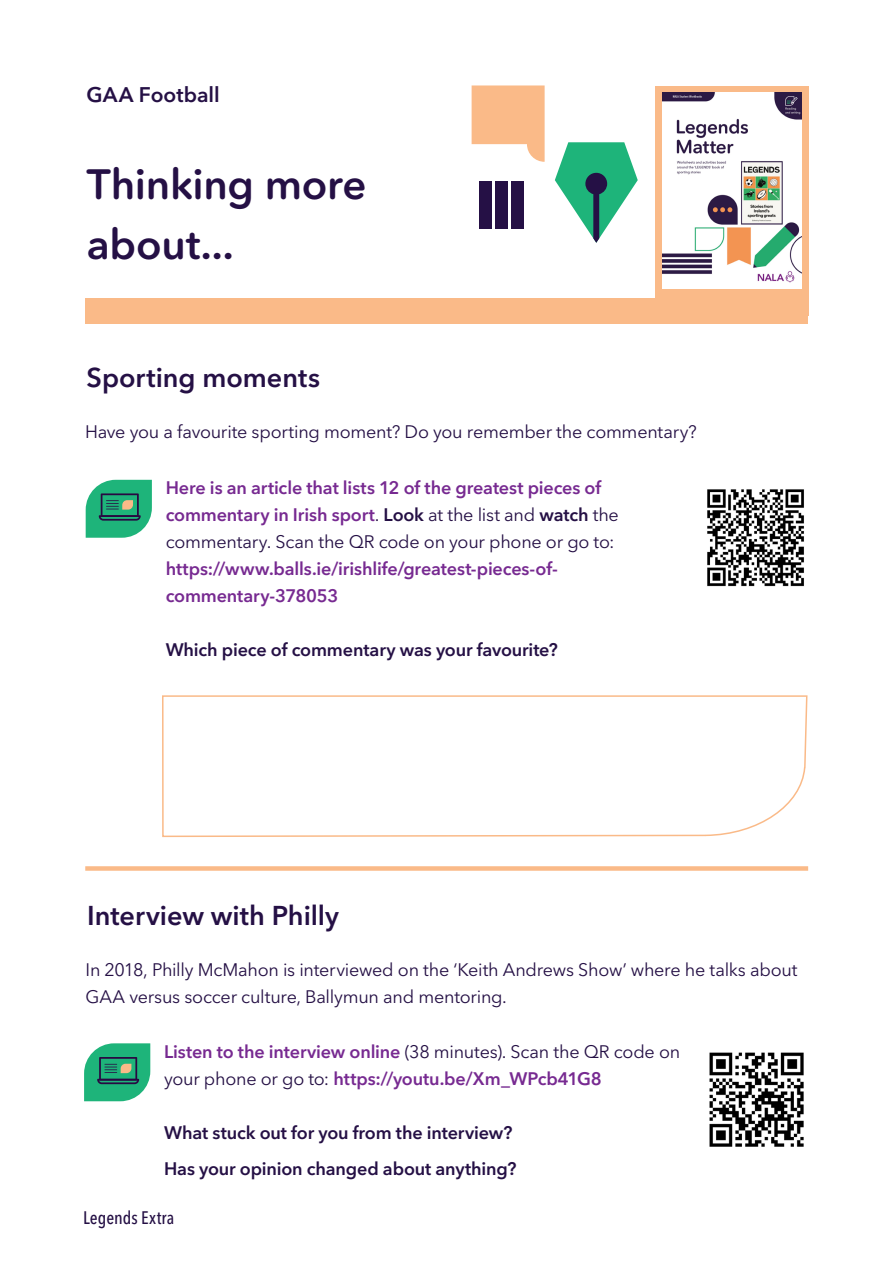
<style>
.page{position:relative;width:893px;height:1263px;background:#fff}
.page>*{position:absolute;margin:0;border:0;box-sizing:border-box;transform-origin:0 0}
.Heading_Purple{font:600 42px/60px "Avenir Next Rounded Pro";letter-spacing:-.005em;color:#251045}
.Body{font:600 27px "Avenir Next LT Pro";color:#251045}
.Body-2{font:600 21px "Avenir Next LT Pro";color:#251045}
.Body-3{font:600 18px/27px "Avenir Next LT Pro";letter-spacing:-.01em;color:#772a91}
.Body-4{font:18px/27px "Avenir Next LT Pro";letter-spacing:-.015em;color:#251045}
.Body-5{font:600 18px "Avenir Next LT Pro";letter-spacing:-.01em;color:#251045}
.t1{font:500 condensed 18px "Avenir Next LT Pro";color:#251045}
.s1{font-weight:400;color:#251045}
.s2{color:#251045}
</style>
<div class="page">
<div style="left:655px;top:86px;width:153px;height:229px;background:#faba88"></div>
<svg style="left:472px;top:85px;width:73px;height:77px"></svg>
<svg style="left:555px;top:142px;width:83px;height:101px"></svg>
<div style="left:480px;top:182px;width:12px;height:47px;background:#251045"></div>
<div style="left:496px;top:182px;width:12px;height:47px;background:#251045"></div>
<div style="left:511px;top:182px;width:12px;height:47px;background:#251045"></div>
<img style="left:663px;top:92px;width:139px;height:197px">
<div style="left:85px;top:298px;width:723px;height:26px;background:#faba88"></div>
<svg style="left:86px;top:480px;width:66px;height:58px;background:#3bad83"></svg>
<svg style="left:84px;top:1043px;width:66px;height:58px;background:#3bac83"></svg>
<svg style="left:162px;top:695px;width:646px;height:143px"></svg>
<div style="left:85px;top:866px;width:723px;height:5px;background:#faba88"></div>
<img style="left:707px;top:489px;width:97px;height:98px">
<img style="left:709px;top:1052px;width:95px;height:95px">
<p class="Body-2" style="left:87px;top:82px;width:135px">GAA Football</p>
<p class="Heading_Purple" style="left:87px;top:154px;width:281px">Thinking more about...</p>
<p class="Body" style="left:87px;top:361px;width:235px">Sporting moments</p>
<p class="Body-4" style="left:85px;top:418px;width:613px">Have you a favourite sporting moment? Do you remember the commentary?</p>
<p class="Body-3" style="left:166px;top:475px;width:455px">Here is an article that lists 12 of the greatest pieces of commentary in Irish sport<span class="s1">.</span> <span class="s2">Look</span> <span class="s1">at the list and</span> <span class="s2">watch</span> <span class="s1">the commentary. Scan the QR code on your phone or go to:</span></p>
<p class="Body-3" style="left:166px;top:556px;width:394px">https://www.balls.ie/irishlife/greatest-pieces-of&shy;commentary-378053</p>
<p class="Body-5" style="left:166px;top:639px;width:394px">Which piece of commentary was your favourite?</p>
<p class="Body" style="left:87px;top:899px;width:253px">Interview with Philly</p>
<p class="Body-4" style="left:86px;top:956px;width:713px">In 2018, Philly McMahon is interviewed on the ‘Keith Andrews Show’ where he talks about<br>GAA versus soccer culture, Ballymun and mentoring.</p>
<p class="Body-3" style="left:164px;top:1038px;width:518px">Listen to the interview online <span class="s1">(38 minutes). Scan the QR code on your phone or go to:</span> https://youtu.be/Xm_WPcb41G8</p>
<p class="Body-5" style="left:164px;top:1122px;width:350px">What stuck out for you from the interview?</p>
<p class="Body-5" style="left:164px;top:1157px;width:354px">Has your opinion changed about anything?</p>
<p class="t1" style="left:83px;top:1207px;width:93px">Legends Extra</p>
</div>
